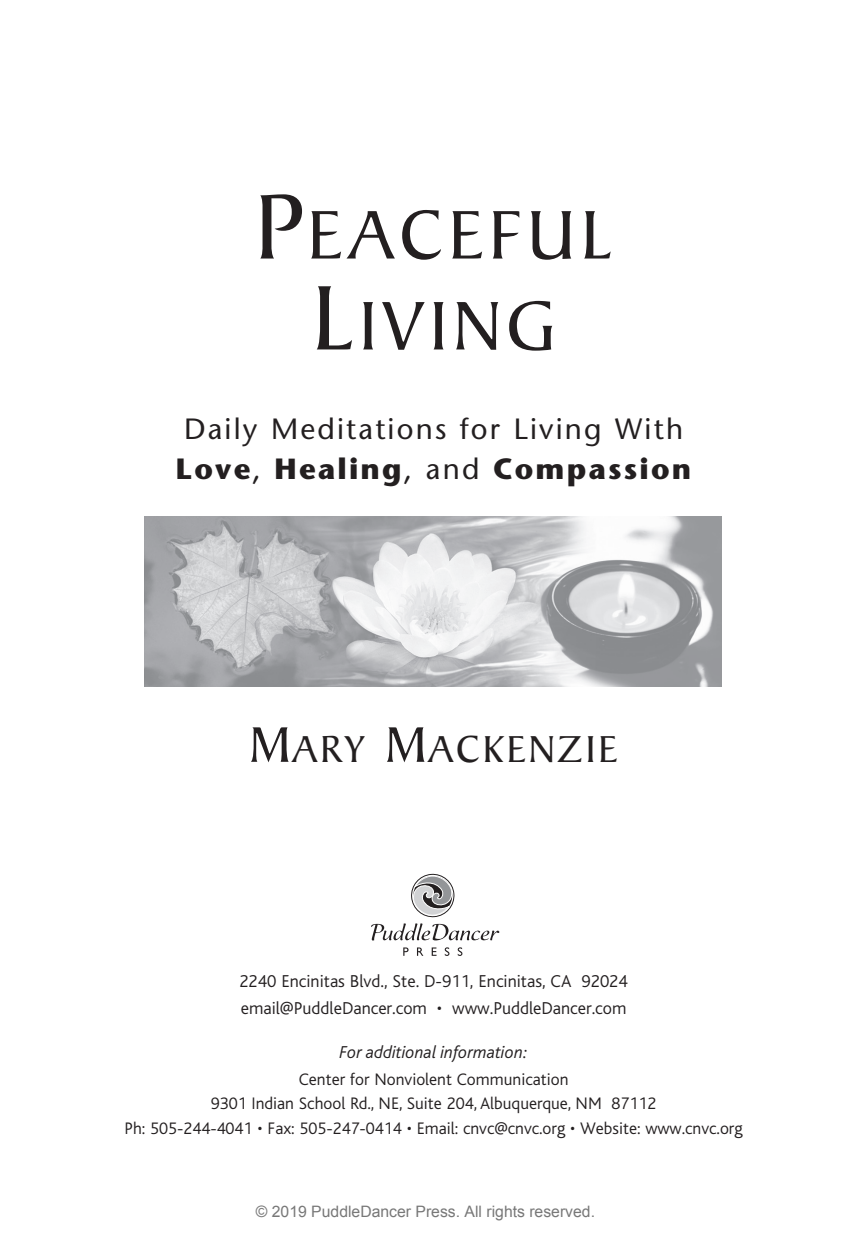
<style>
.page{position:relative;width:851px;height:1256px;background:#fff}
.page>*{position:absolute;margin:0;border:0;box-sizing:border-box;transform-origin:0 0}
.t1{font:74.25px/90.9px "Baker Signet";letter-spacing:.065em;color:#231f20;text-align:center}
.t2{font:40.5px "Baker Signet";letter-spacing:.065em;color:#231f20}
.t3{font:29.25px/40.5px "Stone Sans";letter-spacing:.075em;color:#231f20}
.t4{font:300 18px/27px "Bliss";color:#231f20}
.t5{font:italic 300 18px "Bliss";color:#231f20}
.t6{font:300 17.55px/24.8px "Bliss";color:#231f20;text-align:center}
.t7{font:15.75px "Arial";color:#787878}
.s1{font-size:99px}
.s2{font-weight:700}
.s3{font-size:54px}
</style>
<div class="page">
<img style="left:144px;top:516px;width:577px;height:170px">
<svg style="left:371px;top:923px;width:128px;height:17px"></svg>
<svg style="left:403px;top:947px;width:5px;height:8px"></svg>
<svg style="left:417px;top:947px;width:6px;height:8px"></svg>
<svg style="left:431px;top:947px;width:5px;height:8px"></svg>
<svg style="left:444px;top:947px;width:5px;height:9px"></svg>
<svg style="left:457px;top:947px;width:5px;height:9px"></svg>
<svg style="left:411px;top:873px;width:44px;height:44px"></svg>
<h1 class="t1" style="left:255px;top:192px;width:358px"><span class="s1">P</span>EACEFUL<br><span class="s1">L</span>IVING</h1>
<h3 class="t3" style="left:176px;top:408px;width:517px">Daily Meditations for Living With<br><span class="s2">Love</span>, <span class="s2">Healing</span>, and <span class="s2">Compassion</span></h3>
<h2 class="t2" style="left:249px;top:727px;width:370px"><span class="s3">M</span>ARY <span class="s3">M</span>ACKENZIE</h2>
<p class="t4" style="left:239px;top:967px;width:390px">2240 Encinitas Blvd., Ste. D-911, Encinitas, CA 92024 email@PuddleDancer.com • www.PuddleDancer.com</p>
<p class="t5" style="left:339px;top:1043px;width:190px">For additional information:</p>
<p class="t6" style="left:125px;top:1066px;width:619px">Center for Nonviolent Communication<br>9301 Indian School Rd., NE, Suite 204, Albuquerque, NM 87112<br>Ph: 505-244-4041 • Fax: 505-247-0414 • Email: cnvc@cnvc.org • Website: www.cnvc.org</p>
<p class="t7" style="left:256px;top:1200px;width:341px">© 2019 PuddleDancer Press. All rights reserved.</p>
</div>
